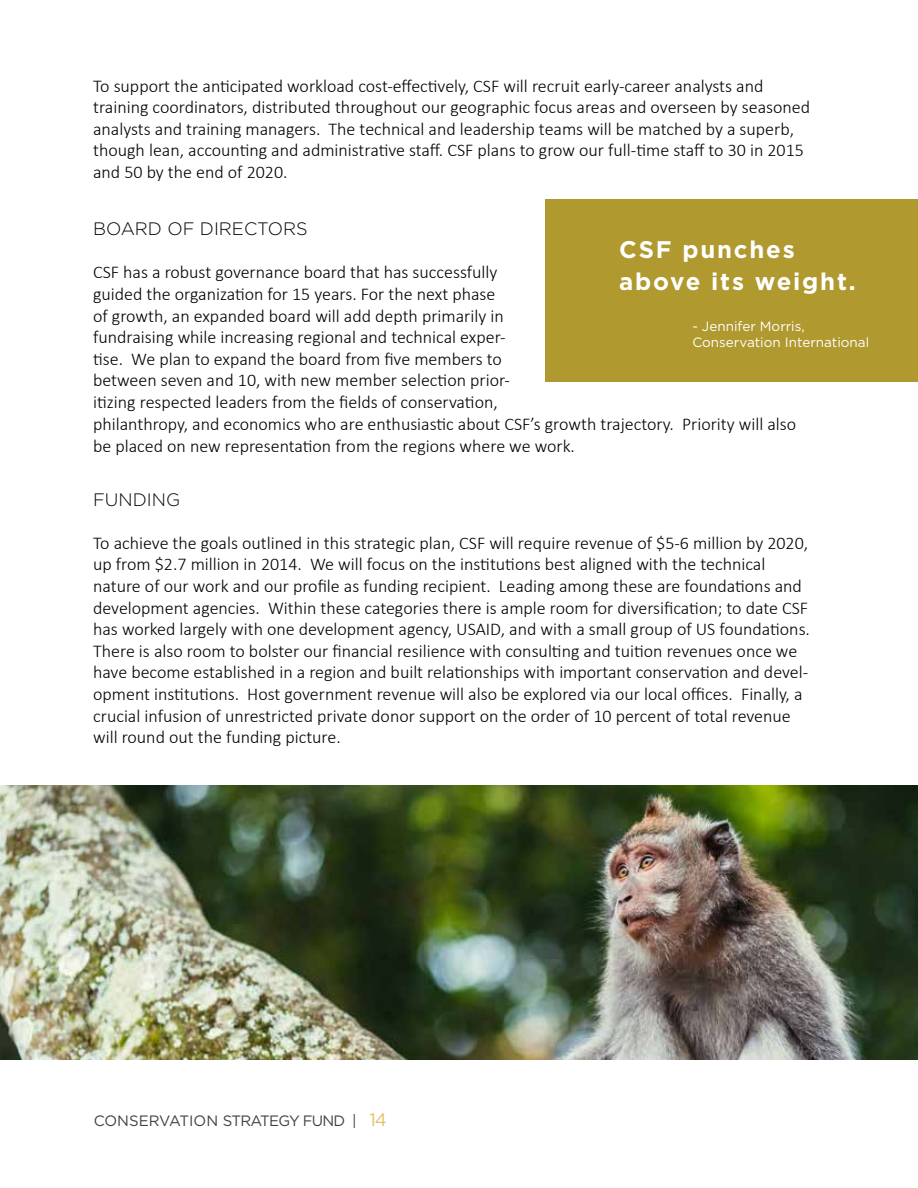
<style>
.page{position:relative;width:918px;height:1188px;background:#fff}
.page>*{position:absolute;margin:0;border:0;box-sizing:border-box;transform-origin:0 0}
.t1{font:700 24px/32.4px "Gotham";letter-spacing:.075em;color:#fff}
.t2{font:300 18px/21.6px "Calibri";color:#000}
.t3{font:300 18px "Gotham";color:#000}
.t4{font:15px "Gotham";letter-spacing:-.05em;color:#000}
.t5{font:13.5px/16.2px "Gotham";color:#fff}
.s1{font-size:18px;color:#dca933}
</style>
<div class="page">
<div style="left:545px;top:199px;width:373px;height:183px;background:#b0992f"></div>
<img style="left:0;top:786px;width:918px;height:273px">
<p class="t2" style="left:93px;top:74px;width:719px">To support the anticipated workload cost-effectively, CSF will recruit early-career analysts and training coordinators, distributed throughout our geographic focus areas and overseen by seasoned analysts and training managers. The technical and leadership teams will be matched by a superb, though lean, accounting and administrative staff. CSF plans to grow our full-time staff to 30 in 2015 and 50 by the end of 2020.</p>
<p class="t3" style="left:93px;top:219px;width:216px">BOARD OF DIRECTORS</p>
<p class="t2" style="left:93px;top:261px;width:419px">CSF has a robust governance board that has successfully guided the organization for 15 years. For the next phase of growth, an expanded board will add depth primarily in fundraising while increasing regional and technical exper&shy;tise. We plan to expand the board from five members to between seven and 10, with new member selection prior&shy;itizing respected leaders from the fields of conservation,</p>
<h1 class="t1" style="left:619px;top:233px;width:238px">CSF punches above its weight.</h1>
<p class="t5" style="left:692px;top:318px;width:178px">- Jennifer Morris,<br>Conservation International</p>
<p class="t2" style="left:93px;top:412px;width:705px">philanthropy, and economics who are enthusiastic about CSF’s growth trajectory. Priority will also be placed on new representation from the regions where we work.</p>
<p class="t3" style="left:93px;top:489px;width:89px">FUNDING</p>
<p class="t2" style="left:93px;top:531px;width:718px">To achieve the goals outlined in this strategic plan, CSF will require revenue of $5-6 million by 2020, up from $2.7 million in 2014. We will focus on the institutions best aligned with the technical nature of our work and our profile as funding recipient. Leading among these are foundations and development agencies. Within these categories there is ample room for diversification; to date CSF has worked largely with one development agency, USAID, and with a small group of US foundations.<br>There is also room to bolster our financial resilience with consulting and tuition revenues once we have become established in a region and built relationships with important conservation and devel&shy;opment institutions. Host government revenue will also be explored via our local offices. Finally, a crucial infusion of unrestricted private donor support on the order of 10 percent of total revenue will round out the funding picture.</p>
<p class="t4" style="left:94px;top:1112px;width:295px">CONSERVATION STRATEGY FUND | <span class="s1">14</span></p>
</div>
